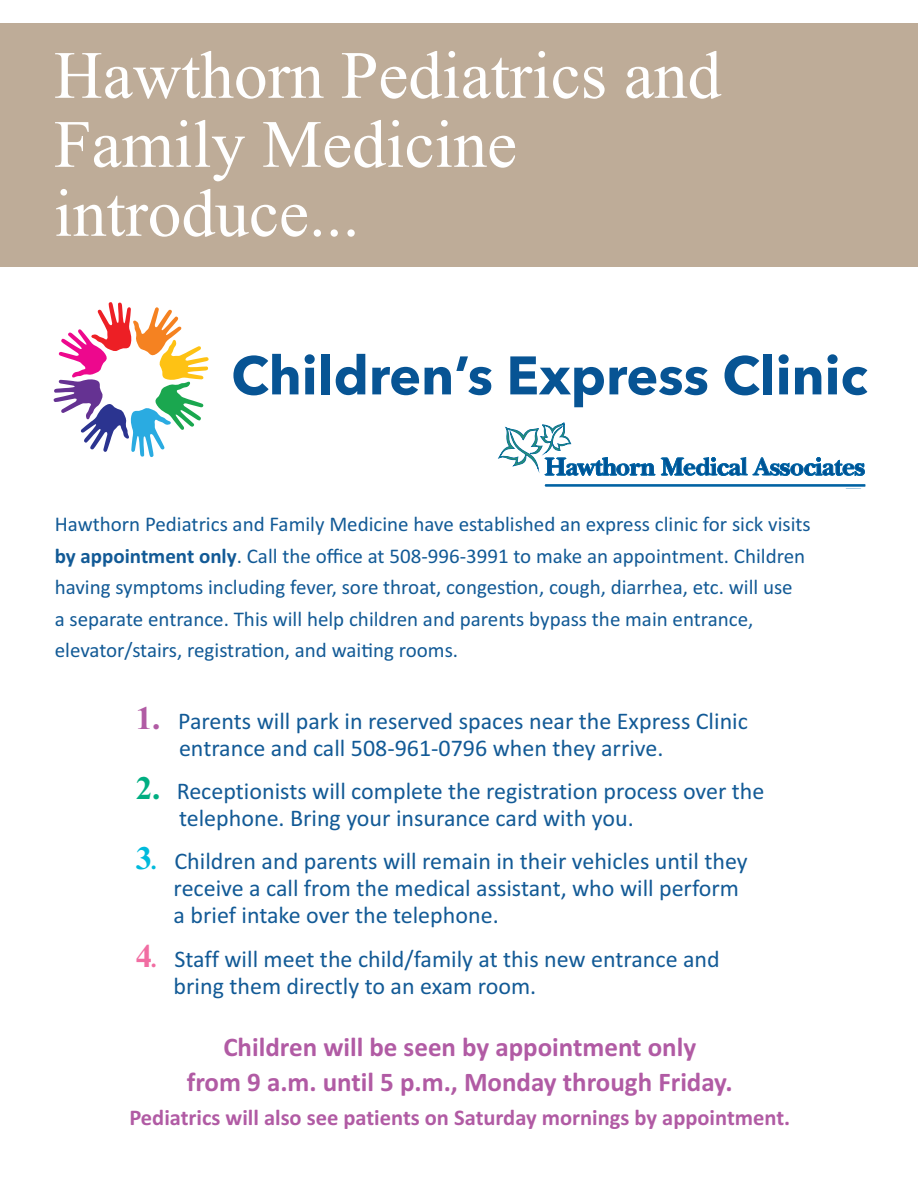
<style>
.page{position:relative;width:918px;height:1188px;background:#fff}
.page>*{position:absolute;margin:0;border:0;box-sizing:border-box;transform-origin:0 0}
.t1{font:67.5px/69px "Times New Roman";color:#fff}
.t2{font:700 53.7px "Avenir Next";color:#075494}
.t3{font:700 27px/34.5px "Calibri";color:#b15ba4;text-align:center}
.t4{font:24px/27px "Calibri";color:#125a96}
.t5{font:700 22.5px "Calibri";color:#b15ba4}
.t6{font:21px/31.5px "Calibri";color:#125a96}
.s1{font-weight:700}
.s2{font-family:"Times New Roman";font-weight:700;font-size:33px;color:#b15ba4}
.s3{font-family:"Times New Roman";font-weight:700;font-size:33px;color:#00ae81}
.s4{font-family:"Times New Roman";font-weight:700;font-size:33px;color:#00badc}
.s5{font-family:"Times New Roman";font-weight:700;font-style:italic;color:#00badc}
.s6{font-family:"Times New Roman";font-weight:700;font-size:33px;color:#f16da2}
.s7{font-family:"Times New Roman";font-weight:700;font-style:italic;color:#f16da2}
</style>
<div class="page">
<svg style="left:53px;top:302px;width:156px;height:155px"></svg>
<svg style="left:498px;top:422px;width:367px;height:65px"></svg>
<div style="left:0;top:23px;width:918px;height:244px;background:#beac98"></div>
<h1 class="t1" style="left:54px;top:40px;width:669px">Hawthorn Pediatrics and<br>Family Medicine introduce...</h1>
<h2 class="t2" style="left:231px;top:341px;width:638px">Children’s Express Clinic</h2>
<p class="t6" style="left:55px;top:508px;width:758px">Hawthorn Pediatrics and Family Medicine have established an express clinic for sick visits <span class="s1">by appointment only</span>. Call the office at 508-996-3991 to make an appointment. Children having symptoms including fever, sore throat, congestion, cough, diarrhea, etc. will use<br>a separate entrance. This will help children and parents bypass the main entrance, elevator/stairs, registration, and waiting rooms.</p>
<p class="t4" style="left:179px;top:707px;width:570px;text-indent:-43px"><span class="s2">1.</span> Parents will park in reserved spaces near the Express Clinic entrance and call 508-961-0796 when they arrive.</p>
<p class="t4" style="left:179px;top:777px;width:587px;text-indent:-43px"><span class="s3">2.</span> Receptionists will complete the registration process over the telephone. Bring your insurance card with you.</p>
<p class="t4" style="left:174px;top:848px;width:576px;text-indent:-38px"><span class="s4">3</span><span class="s5">.</span> Children and parents will remain in their vehicles until they receive a call from the medical assistant, who will perform a brief intake over the telephone.</p>
<p class="t4" style="left:174px;top:945px;width:548px;text-indent:-38px"><span class="s6">4</span><span class="s7">.</span> Staff will meet the child/family at this new entrance and bring them directly to an exam room.</p>
<p class="t3" style="left:187px;top:1029px;width:547px">Children will be seen by appointment only<br>from 9 a.m. until 5 p.m., Monday through Friday.</p>
<p class="t5" style="left:129px;top:1104px;width:662px">Pediatrics will also see patients on Saturday mornings by appointment.</p>
</div>
